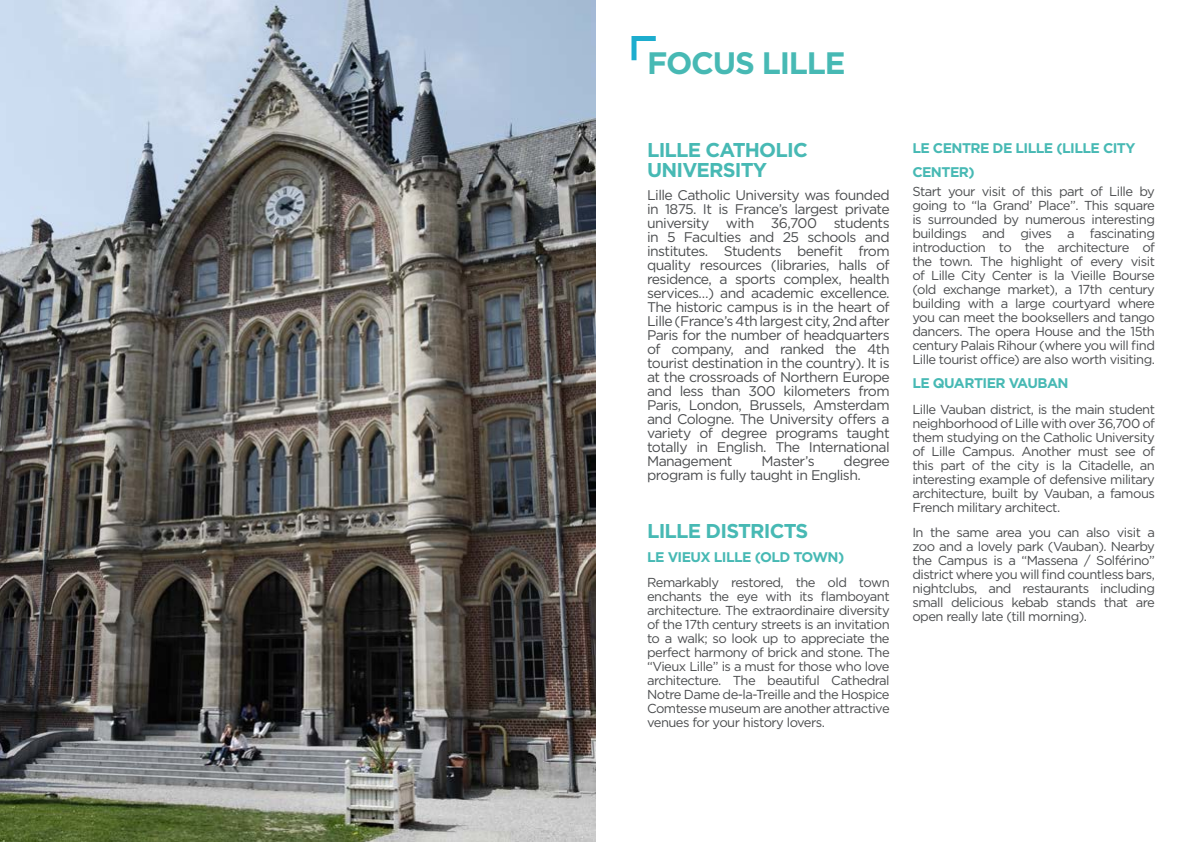
<style>
.page{position:relative;width:1191px;height:842px;background:#fff}
.page>*{position:absolute;margin:0;border:0;box-sizing:border-box;transform-origin:0 0}
.t1{font:700 31px "Gotham";letter-spacing:-.04em;color:#47b9b4}
.t2{font:700 20px/20px "Gotham";letter-spacing:-.04em;color:#47b9b4}
.t3{font:14px/14px "Gotham";letter-spacing:-.04em;color:#4b4d4f;text-align:justify}
.t4{font:700 14px/24px "Gotham";letter-spacing:-.04em;color:#47b9b4}
.t5{font:13px/14px "Gotham";letter-spacing:-.04em;color:#4b4d4f;text-align:justify}
</style>
<div class="page">
<img style="left:0;top:0;width:595px;height:842px">
<svg style="left:631px;top:36px;width:25px;height:25px"></svg>
<h1 class="t1" style="left:647px;top:45px;width:200px">FOCUS LILLE</h1>
<h2 class="t2" style="left:647px;top:140px;width:162px">LILLE CATHOLIC<br>UNIVERSITY</h2>
<p class="t3" style="left:647px;top:187px;width:244px">Lille Catholic University was founded in 1875. It is France’s largest private university with 36,700 students in 5 Faculties and 25 schools and institutes. Students benefit from quality resources (libraries, halls of residence, a sports complex, health services…) and academic excellence.<br>The historic campus is in the heart of Lille (France’s 4th largest city, 2nd after Paris for the number of headquarters of company, and ranked the 4th tourist destination in the country). It is at the crossroads of Northern Europe and less than 300 kilometers from Paris, London, Brussels, Amsterdam and Cologne. The University offers a variety of degree programs taught totally in English. The International Management</p>
<p class="t3" style="left:647px;top:453px;width:244px;text-indent:196px">degree program is fully taught in English.</p>
<p class="t3" style="left:761px;top:453px;width:55px">Master’s</p>
<h2 class="t2" style="left:647px;top:520px;width:163px">LILLE DISTRICTS</h2>
<p class="t4" style="left:647px;top:544px;width:199px">LE VIEUX LILLE (OLD TOWN)</p>
<p class="t5" style="left:647px;top:575px;width:244px">Remarkably restored, the old town enchants the eye with its flamboyant architecture. The extraordinaire diversity of the 17th century streets is an invitation to a walk; so look up to appreciate the perfect harmony of brick and stone. The “Vieux Lille” is a must for those who love architecture. The beautiful Cathedral Notre Dame de-la-Treille and the Hospice Comtesse museum are another attractive venues for your history lovers.</p>
<p class="t4" style="left:912px;top:135px;width:225px">LE CENTRE DE LILLE (LILLE CITY<br>CENTER)</p>
<p class="t5" style="left:912px;top:185px;width:244px">Start your visit of this part of Lille by going to “la Grand’ Place”. This square is surrounded by numerous interesting buildings and gives a fascinating introduction to the architecture of the town. The highlight of every visit of Lille City Center is la Vieille Bourse (old exchange market), a 17th century building with a large courtyard where you can meet the booksellers and tango dancers. The opera House and the 15th century Palais Rihour (where you will find Lille tourist office) are also worth visiting.</p>
<p class="t4" style="left:912px;top:371px;width:158px">LE QUARTIER VAUBAN</p>
<p class="t5" style="left:912px;top:402px;width:244px">Lille Vauban district, is the main student neighborhood of Lille with over 36,700 of them studying on the Catholic University of Lille Campus. Another must see of this part of the city is la Citadelle, an interesting example of defensive military architecture, built by Vauban, a famous French military architect.</p>
<p class="t5" style="left:912px;top:525px;width:244px">In the same area you can also visit a zoo and a lovely park (Vauban). Nearby the Campus is a “Massena / Solférino” district where you will find countless bars, nightclubs, and restaurants including small delicious kebab stands that are open really late (till morning).</p>
</div>
